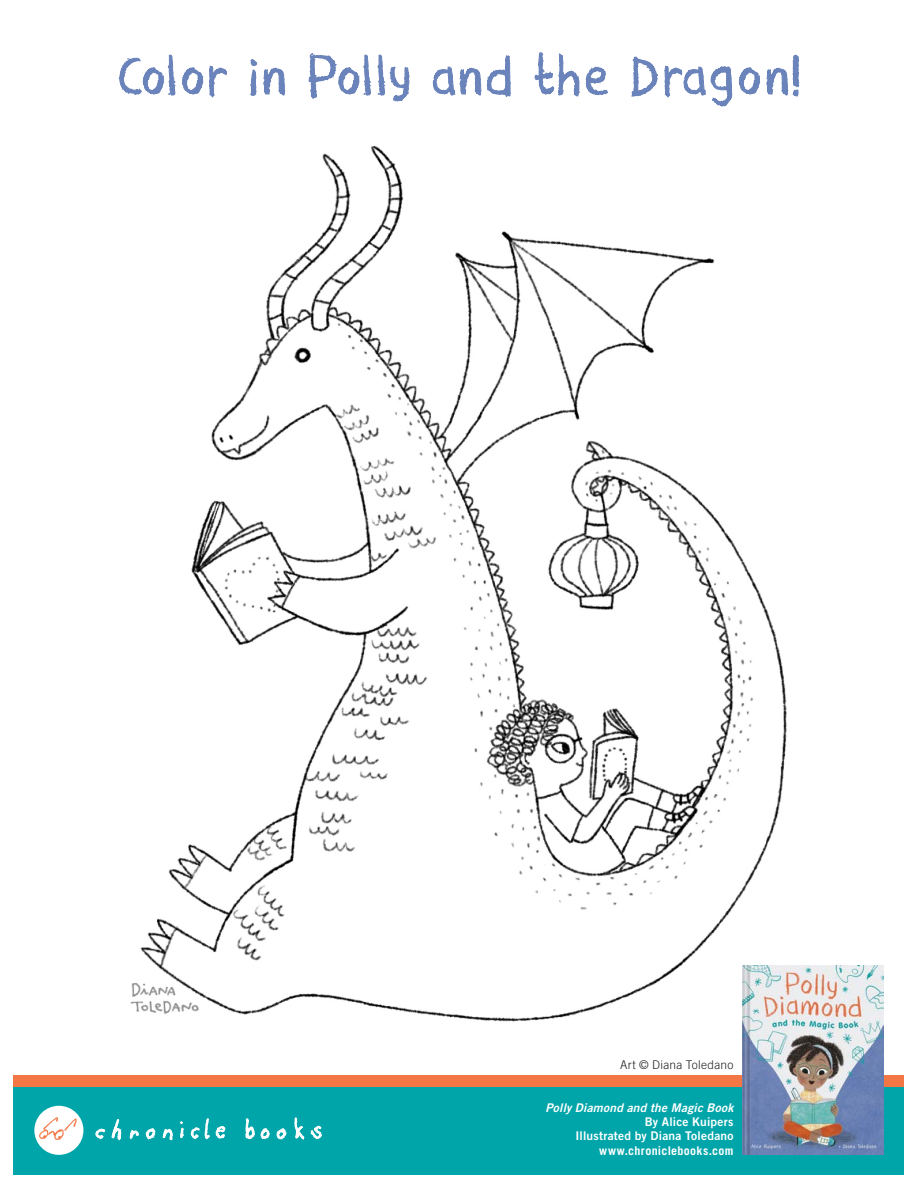
<style>
.page{position:relative;width:918px;height:1188px;background:#fff}
.page>*{position:absolute;margin:0;border:0;box-sizing:border-box;transform-origin:0 0}
.Body_Copy_-_1st_Para{font:63px "Nouveau Crayon";letter-spacing:.035em;color:#6a84bb}
.t1{font:12px/14.2px "Trade Gothic LT Std Bd 2";letter-spacing:.02em;color:#fff;text-align:right}
.t2{font:700 12px "Trade Gothic LT Std";letter-spacing:.03em;color:#fff}
.t3{font:300 12px "Trade Gothic LT Std";letter-spacing:.025em;color:#231f20}
.s1{font-family:"Trade Gothic LT Std Bd 2 Obl"}
</style>
<div class="page">
<div style="left:14px;top:1085px;width:890px;height:90px;background:#00a5aa"></div>
<div style="left:14px;top:1076px;width:890px;height:11px;background:#f37645"></div>
<img style="left:130px;top:146px;width:660px;height:888px">
<svg style="left:119px;top:55px;width:57px;height:41px"></svg>
<svg style="left:182px;top:66px;width:45px;height:31px"></svg>
<svg style="left:250px;top:59px;width:7px;height:37px"></svg>
<svg style="left:263px;top:68px;width:22px;height:27px"></svg>
<svg style="left:309px;top:53px;width:62px;height:46px"></svg>
<svg style="left:378px;top:55px;width:31px;height:47px"></svg>
<svg style="left:433px;top:67px;width:48px;height:28px"></svg>
<svg style="left:487px;top:55px;width:24px;height:42px"></svg>
<svg style="left:535px;top:52px;width:45px;height:44px"></svg>
<svg style="left:586px;top:67px;width:22px;height:28px"></svg>
<svg style="left:631px;top:57px;width:27px;height:40px"></svg>
<svg style="left:664px;top:65px;width:68px;height:42px"></svg>
<svg style="left:739px;top:68px;width:21px;height:27px"></svg>
<svg style="left:766px;top:55px;width:34px;height:41px"></svg>
<svg style="left:112px;top:1119px;width:10px;height:22px"></svg>
<svg style="left:294px;top:1117px;width:10px;height:23px"></svg>
<svg style="left:130px;top:1130px;width:9px;height:10px"></svg>
<svg style="left:180px;top:1121px;width:4px;height:17px"></svg>
<svg style="left:95px;top:1129px;width:10px;height:10px"></svg>
<svg style="left:163px;top:1129px;width:10px;height:11px"></svg>
<svg style="left:310px;top:1126px;width:12px;height:13px"></svg>
<svg style="left:190px;top:1118px;width:20px;height:21px"></svg>
<svg style="left:245px;top:1118px;width:10px;height:21px"></svg>
<svg style="left:145px;top:1128px;width:10px;height:12px"></svg>
<svg style="left:261px;top:1128px;width:9px;height:11px"></svg>
<svg style="left:277px;top:1128px;width:10px;height:12px"></svg>
<svg style="left:216px;top:1126px;width:9px;height:13px"></svg>
<div style="left:34px;top:1106px;width:49px;height:49px;background:#fff;border-radius:50%"></div>
<svg style="left:39px;top:1117px;width:38px;height:23px"></svg>
<img style="left:743px;top:966px;width:141px;height:189px">
<p class="Body_Copy_-_1st_Para" style="left:117px;top:42px;width:685px">Color in Polly and the Dragon!</p>
<p class="t3" style="left:620px;top:1057px;width:115px">Art © Diana Toledano</p>
<p class="t1" style="left:546px;top:1100px;width:189px"><span class="s1">Polly Diamond and the Magic Book<br></span>By Alice Kuipers<br>Illustrated by Diana Toledano</p>
<p class="t2" style="left:599px;top:1143px;width:136px">www.chroniclebooks.com</p>
</div>
